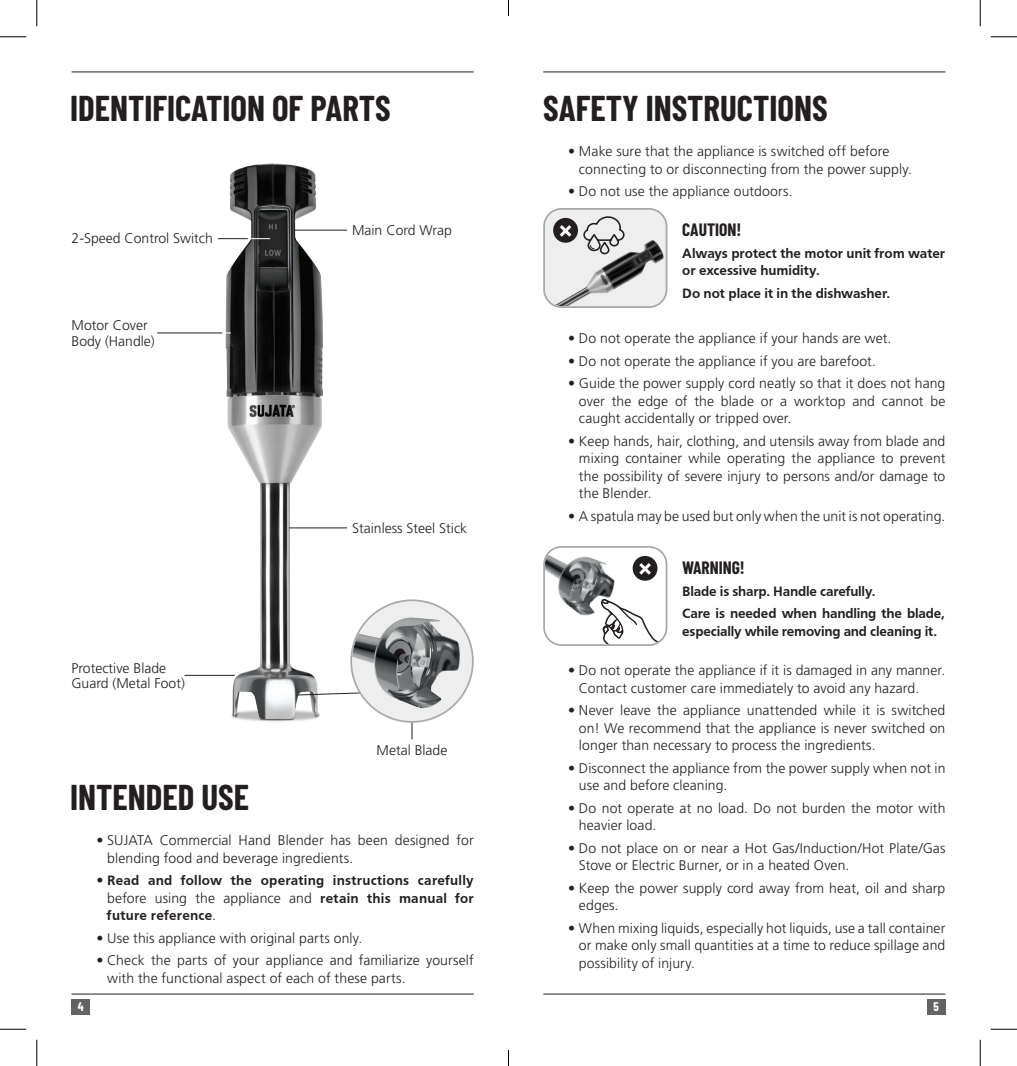
<style>
.page{position:relative;width:1017px;height:1066px;background:#fff}
.page>*{position:absolute;margin:0;border:0;box-sizing:border-box;transform-origin:0 0}
.t1{font:700 35px "Barlow Condensed";color:#231f20}
.t2{font:700 17.5px "Barlow Condensed";color:#231f20}
.List_Paragraph{font:300 14px/17.5px "Frutiger";letter-spacing:.005em;color:#231f20}
.List_Paragraph-2{font:700 14px/17.5px "Frutiger";letter-spacing:-.005em;color:#231f20}
.t3{font:700 12.25px "Barlow Condensed";color:#fff}
.s1{font-weight:300}
</style>
<div class="page">
<img style="left:200px;top:163px;width:144px;height:559px">
<div style="left:544px;top:209px;width:122px;height:98px;background:#eeeeef;border-radius:18px"></div>
<img style="left:546px;top:237px;width:118px;height:68px">
<div style="left:543px;top:208px;width:124px;height:100px;border:2px solid #a8a9ad;border-radius:18px"></div>
<svg style="left:602px;top:619px;width:59px;height:24px"></svg>
<img style="left:546px;top:549px;width:113px;height:70px">
<div style="left:543px;top:546px;width:124px;height:100px;border:2px solid #a8a9ad;border-radius:18px"></div>
<svg style="left:582px;top:216px;width:43px;height:39px"></svg>
<hr style="left:218px;top:238px;width:30px;height:1px;background:#231f20">
<hr style="left:157px;top:332px;width:65px;height:1px;background:#231f20">
<hr style="left:184px;top:675px;width:50px;height:1px;background:#231f20">
<svg style="left:248px;top:238px;width:22px;height:1px"></svg>
<hr style="left:295px;top:230px;width:52px;height:1px;background:#231f20">
<hr style="left:289px;top:527px;width:58px;height:1px;background:#231f20">
<svg style="left:411px;top:723px;width:1px;height:16px"></svg>
<svg style="left:297px;top:692px;width:55px;height:4px"></svg>
<svg style="left:351px;top:600px;width:121px;height:122px"></svg>
<img style="left:352px;top:607px;width:120px;height:109px">
<div style="left:350px;top:599px;width:123px;height:124px;border:2px solid #a8a9ad;border-radius:50%"></div>
<div style="left:71px;top:998px;width:19px;height:16px;background:#636366"></div>
<div style="left:926px;top:998px;width:19px;height:16px;background:#636366"></div>
<div style="left:553px;top:218px;width:24px;height:25px;background:#231f20;border-radius:50%"></div>
<svg style="left:559px;top:225px;width:12px;height:12px"></svg>
<div style="left:632px;top:556px;width:25px;height:25px;background:#231f20;border-radius:50%"></div>
<svg style="left:639px;top:563px;width:11px;height:12px"></svg>
<hr style="left:71px;top:71px;width:402px;height:1px;background:#231f20">
<hr style="left:543px;top:71px;width:402px;height:1px;background:#231f20">
<hr style="left:71px;top:993px;width:402px;height:1px;background:#231f20">
<hr style="left:543px;top:993px;width:402px;height:1px;background:#231f20">
<svg style="left:0;top:36px;width:26px;height:1px"></svg>
<svg style="left:990px;top:36px;width:26px;height:1px"></svg>
<svg style="left:0;top:1029px;width:26px;height:1px"></svg>
<svg style="left:990px;top:1029px;width:26px;height:1px"></svg>
<svg style="left:36px;top:0;width:1px;height:26px"></svg>
<svg style="left:36px;top:1039px;width:1px;height:27px"></svg>
<svg style="left:979px;top:0;width:1px;height:26px"></svg>
<svg style="left:979px;top:1039px;width:1px;height:27px"></svg>
<svg style="left:508px;top:0;width:1px;height:16px"></svg>
<svg style="left:508px;top:1050px;width:1px;height:16px"></svg>
<p class="t1" style="left:70px;top:83px;width:322px">IDENTIFICATION OF PARTS</p>
<p class="t1" style="left:543px;top:83px;width:286px">SAFETY INSTRUCTIONS</p>
<p class="List_Paragraph" style="left:71px;top:230px;width:143px">2-Speed Control Switch</p>
<p class="List_Paragraph" style="left:71px;top:318px;width:85px;line-height:15px">Motor Cover<br>Body (Handle)</p>
<p class="List_Paragraph" style="left:71px;top:660px;width:115px;line-height:15px">Protective Blade<br>Guard (Metal Foot)</p>
<p class="t1" style="left:70px;top:772px;width:180px">INTENDED USE</p>
<p class="List_Paragraph" style="left:352px;top:221px;width:101px">Main Cord Wrap</p>
<p class="List_Paragraph" style="left:352px;top:519px;width:117px">Stainless Steel Stick</p>
<p class="List_Paragraph" style="left:376px;top:741px;width:72px">Metal Blade</p>
<p class="List_Paragraph" style="left:107px;top:831px;width:368px;text-indent:-11px">• SUJATA Commercial Hand Blender has been designed for blending food and beverage ingredients.</p>
<p class="List_Paragraph-2" style="left:107px;top:871px;width:368px;text-align:justify;text-indent:-11px"><span class="s1">•</span> Read and follow the operating instructions carefully <span class="s1">before using the appliance and</span> retain this manual for future reference<span class="s1">.</span></p>
<p class="List_Paragraph" style="left:96px;top:929px;width:267px">• Use this appliance with original parts only.</p>
<p class="List_Paragraph" style="left:107px;top:951px;width:368px;text-indent:-11px">• Check the parts of your appliance and familiarize yourself with the functional aspect of each of these parts.</p>
<p class="List_Paragraph" style="left:578px;top:143px;width:334px;text-indent:-11px">• Make sure that the appliance is switched off before connecting to or disconnecting from the power supply.</p>
<p class="List_Paragraph" style="left:568px;top:183px;width:226px">• Do not use the appliance outdoors.</p>
<p class="t2" style="left:682px;top:217px;width:61px">CAUTION!</p>
<p class="List_Paragraph-2" style="left:682px;top:244px;width:264px">Always protect the motor unit from water or excessive humidity.</p>
<p class="List_Paragraph-2" style="left:682px;top:284px;width:209px">Do not place it in the dishwasher.</p>
<p class="List_Paragraph" style="left:568px;top:330px;width:325px">• Do not operate the appliance if your hands are wet.</p>
<p class="List_Paragraph" style="left:568px;top:352px;width:309px">• Do not operate the appliance if you are barefoot.</p>
<p class="List_Paragraph" style="left:578px;top:374px;width:368px;text-align:justify;text-indent:-11px">• Guide the power supply cord neatly so that it does not hang over the edge of the blade or a worktop and cannot be caught accidentally or tripped over.</p>
<p class="List_Paragraph" style="left:578px;top:432px;width:368px;text-align:justify;text-indent:-11px">• Keep hands, hair, clothing, and utensils away from blade and mixing container while operating the appliance to prevent the possibility of severe injury to persons and/or damage to the Blender.</p>
<p class="List_Paragraph" style="left:568px;top:507px;width:378px">• A spatula may be used but only when the unit is not operating.</p>
<p class="t2" style="left:682px;top:555px;width:64px">WARNING!</p>
<p class="List_Paragraph-2" style="left:682px;top:582px;width:195px">Blade is sharp. Handle carefully.</p>
<p class="List_Paragraph-2" style="left:682px;top:605px;width:264px">Care is needed when handling the blade, especially while removing and cleaning it.</p>
<p class="List_Paragraph" style="left:578px;top:662px;width:368px;text-indent:-11px">• Do not operate the appliance if it is damaged in any manner.<br>Contact customer care immediately to avoid any hazard.</p>
<p class="List_Paragraph" style="left:578px;top:702px;width:368px;text-align:justify;text-indent:-11px">• Never leave the appliance unattended while it is switched on! We recommend that the appliance is never switched on longer than necessary to process the ingredients.</p>
<p class="List_Paragraph" style="left:578px;top:759px;width:368px;text-indent:-11px">• Disconnect the appliance from the power supply when not in use and before cleaning.</p>
<p class="List_Paragraph" style="left:578px;top:799px;width:368px;text-indent:-11px">• Do not operate at no load. Do not burden the motor with heavier load.</p>
<p class="List_Paragraph" style="left:578px;top:839px;width:368px;text-indent:-11px">• Do not place on or near a Hot Gas/Induction/Hot Plate/Gas<br>Stove or Electric Burner, or in a heated Oven.</p>
<p class="List_Paragraph" style="left:578px;top:879px;width:368px;text-indent:-11px">• Keep the power supply cord away from heat, oil and sharp edges.</p>
<p class="List_Paragraph" style="left:578px;top:919px;width:368px;text-align:justify;text-indent:-11px">• When mixing liquids, especially hot liquids, use a tall container or make only small quantities at a time to reduce spillage and possibility of injury.</p>
<p class="t3" style="left:78px;top:997px;width:7px">4</p>
<p class="t3" style="left:932px;top:997px;width:7px">5</p>
</div>
